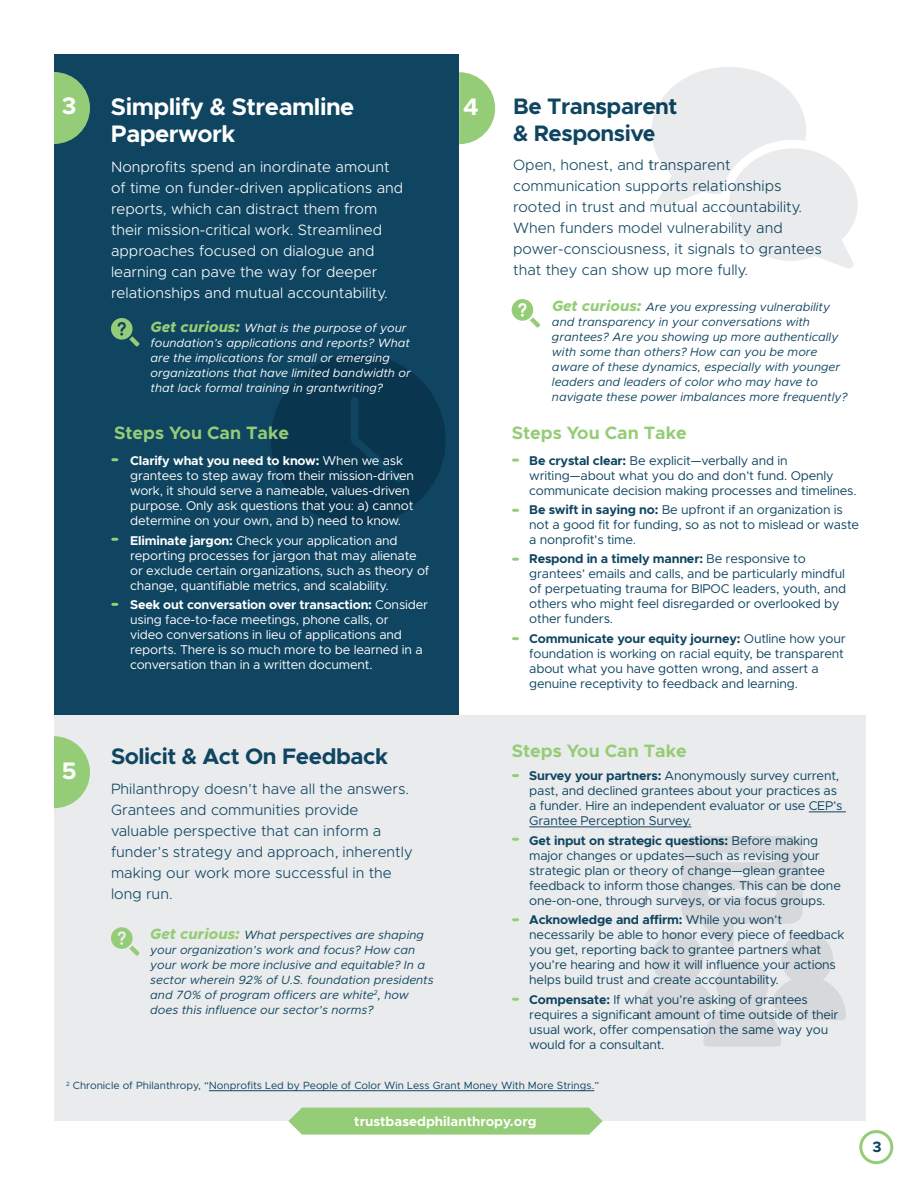
<style>
.page{position:relative;width:918px;height:1188px;background:#fff}
.page>*{position:absolute;margin:0;border:0;box-sizing:border-box;transform-origin:0 0}
.t1{font:700 24px/27px "Metropolis";letter-spacing:-.02em;color:#fff}
.t2{font:700 22.5px/27px "Metropolis";letter-spacing:-.02em;color:#0f4561}
.t3{font:700 18px "Metropolis";color:#95cc77}
.t4{font:300 15px/21px "Metropolis";color:#0f4561}
.t5{font:300 15px/21px "Metropolis";color:#fff}
.t6{font:700 15px "Metropolis";color:#0f4561}
.t7{font:700 13.5px "Metropolis";color:#fff}
.t8{font:12.75px/15px "Metropolis";letter-spacing:-.015em;color:#0f4561}
.t9{font:12.75px/15px "Metropolis";letter-spacing:-.015em;color:#fff}
.t10{font:italic 12px/15px "Metropolis";color:#0f4561}
.t11{font:italic 12px/15px "Metropolis";color:#fff}
.t12{font:10.5px "Metropolis";color:#0f4561}
.s1{font-weight:800;font-size:15px;color:#95cc77}
.s2{font-weight:700}
</style>
<div class="page">
<div style="left:859px;top:1130px;width:34px;height:34px;border:3px solid #95cc77;border-radius:50%"></div>
<div style="left:54px;top:54px;width:405px;height:662px;background:#0f4561"></div>
<svg style="left:54px;top:72px;width:36px;height:72px"></svg>
<svg style="left:271px;top:354px;width:175px;height:171px"></svg>
<svg style="left:111px;top:318px;width:29px;height:29px"></svg>
<svg style="left:512px;top:299px;width:28px;height:29px"></svg>
<div style="left:54px;top:716px;width:812px;height:405px;background:#eaebed"></div>
<svg style="left:459px;top:72px;width:36px;height:72px"></svg>
<svg style="left:111px;top:458px;width:8px;height:3px"></svg>
<svg style="left:111px;top:538px;width:8px;height:3px"></svg>
<svg style="left:111px;top:603px;width:8px;height:3px"></svg>
<hr style="left:809px;top:812px;width:37px;height:1px;background:#0f4561">
<hr style="left:529px;top:827px;width:162px;height:1px;background:#0f4561">
<svg style="left:288px;top:1108px;width:315px;height:27px;background:#9ace7e"></svg>
<svg style="left:512px;top:459px;width:7px;height:3px"></svg>
<svg style="left:512px;top:509px;width:7px;height:3px"></svg>
<svg style="left:512px;top:558px;width:7px;height:3px"></svg>
<svg style="left:512px;top:637px;width:7px;height:3px"></svg>
<svg style="left:512px;top:774px;width:7px;height:3px"></svg>
<svg style="left:512px;top:838px;width:7px;height:3px"></svg>
<svg style="left:512px;top:918px;width:7px;height:3px"></svg>
<svg style="left:512px;top:998px;width:7px;height:3px"></svg>
<svg style="left:652px;top:67px;width:206px;height:202px"></svg>
<svg style="left:111px;top:927px;width:29px;height:29px"></svg>
<hr style="left:209px;top:1090px;width:385px;height:1px;background:#0f4561">
<svg style="left:54px;top:736px;width:36px;height:72px"></svg>
<svg style="left:639px;top:836px;width:207px;height:211px"></svg>
<h1 class="t1" style="left:62px;top:93px;width:16px">3</h1>
<h1 class="t1" style="left:111px;top:93px;width:245px">Simplify &amp; Streamline<br>Paperwork</h1>
<p class="t5" style="left:111px;top:156px;width:294px">Nonprofits spend an inordinate amount of time on funder-driven applications and reports, which can distract them from their mission-critical work. Streamlined approaches focused on dialogue and learning can pave the way for deeper relationships and mutual accountability.</p>
<p class="t11" style="left:151px;top:321px;width:262px"><span class="s1">Get curious:</span> What is the purpose of your foundation’s applications and reports? What are the implications for small or emerging organizations that have limited bandwidth or that lack formal training in grantwriting?</p>
<h3 class="t3" style="left:114px;top:421px;width:177px">Steps You Can Take</h3>
<p class="t9" style="left:130px;top:454px;width:285px"><span class="s2">Clarify what you need to know:</span> When we ask grantees to step away from their mission-driven work, it should serve a nameable, values-driven purpose. Only ask questions that you: a) cannot determine on your own, and b) need to know.</p>
<p class="t9" style="left:130px;top:533px;width:301px"><span class="s2">Eliminate jargon:</span> Check your application and reporting processes for jargon that may alienate or exclude certain organizations, such as theory of change, quantifiable metrics, and scalability.</p>
<p class="t9" style="left:130px;top:598px;width:299px"><span class="s2">Seek out conversation over transaction:</span> Consider using face-to-face meetings, phone calls, or<br>video conversations in lieu of applications and reports. There is so much more to be learned in a conversation than in a written document.</p>
<h1 class="t1" style="left:463px;top:93px;width:17px">4</h1>
<h2 class="t2" style="left:513px;top:93px;width:166px">Be Transparent &amp; Responsive</h2>
<p class="t4" style="left:513px;top:154px;width:310px">Open, honest, and transparent communication supports relationships rooted in trust and mutual accountability.<br>When funders model vulnerability and power-consciousness, it signals to grantees that they can show up more fully.</p>
<p class="t10" style="left:552px;top:299px;width:297px"><span class="s1">Get curious:</span> Are you expressing vulnerability and transparency in your conversations with grantees? Are you showing up more authentically with some than others? How can you be more aware of these dynamics, especially with younger leaders and leaders of color who may have to navigate these power imbalances more frequently?</p>
<h3 class="t3" style="left:512px;top:422px;width:177px">Steps You Can Take</h3>
<p class="t8" style="left:529px;top:453px;width:329px"><span class="s2">Be crystal clear:</span> Be explicit—verbally and in writing—about what you do and don’t fund. Openly communicate decision making processes and timelines.</p>
<p class="t8" style="left:529px;top:502px;width:331px"><span class="s2">Be swift in saying no:</span> Be upfront if an organization is not a good fit for funding, so as not to mislead or waste a nonprofit’s time.</p>
<p class="t8" style="left:529px;top:552px;width:318px"><span class="s2">Respond in a timely manner:</span> Be responsive to grantees’ emails and calls, and be particularly mindful of perpetuating trauma for BIPOC leaders, youth, and others who might feel disregarded or overlooked by other funders.</p>
<p class="t8" style="left:529px;top:631px;width:318px"><span class="s2">Communicate your equity journey:</span> Outline how your foundation is working on racial equity, be transparent about what you have gotten wrong, and assert a genuine receptivity to feedback and learning.</p>
<h1 class="t1" style="left:62px;top:757px;width:16px">5</h1>
<h2 class="t2" style="left:111px;top:743px;width:278px">Solicit &amp; Act On Feedback</h2>
<p class="t4" style="left:111px;top:778px;width:303px">Philanthropy doesn’t have all the answers.<br>Grantees and communities provide valuable perspective that can inform a funder’s strategy and approach, inherently making our work more successful in the long run.</p>
<p class="t10" style="left:150px;top:928px;width:285px"><span class="s1">Get curious:</span> What perspectives are shaping your organization’s work and focus? How can your work be more inclusive and equitable? In a sector wherein 92% of U.S. foundation presidents and 70% of program officers are white<sup>2</sup>, how does this influence our sector’s norms?</p>
<h3 class="t3" style="left:512px;top:740px;width:177px">Steps You Can Take</h3>
<p class="t8" style="left:529px;top:768px;width:315px"><span class="s2">Survey your partners:</span> Anonymously survey current, past, and declined grantees about your practices as a funder. Hire an independent evaluator or use CEP’s Grantee Perception Survey.</p>
<p class="t8" style="left:529px;top:833px;width:313px"><span class="s2">Get input on strategic questions:</span> Before making major changes or updates—such as revising your strategic plan or theory of change—glean grantee feedback to inform those changes. This can be done one-on-one, through surveys, or via focus groups.</p>
<p class="t8" style="left:529px;top:912px;width:317px"><span class="s2">Acknowledge and affirm:</span> While you won’t necessarily be able to honor every piece of feedback you get, reporting back to grantee partners what you’re hearing and how it will influence your actions helps build trust and create accountability.</p>
<p class="t8" style="left:529px;top:992px;width:311px"><span class="s2">Compensate:</span> If what you’re asking of grantees requires a significant amount of time outside of their usual work, offer compensation the same way you would for a consultant.</p>
<p class="t12" style="left:66px;top:1079px;width:535px"><sup>2</sup> Chronicle of Philanthropy, “Nonprofits Led by People of Color Win Less Grant Money With More Strings.”</p>
<p class="t7" style="left:354px;top:1113px;width:184px">trustbasedphilanthropy.org</p>
<p class="t6" style="left:872px;top:1137px;width:11px">3</p>
</div>
